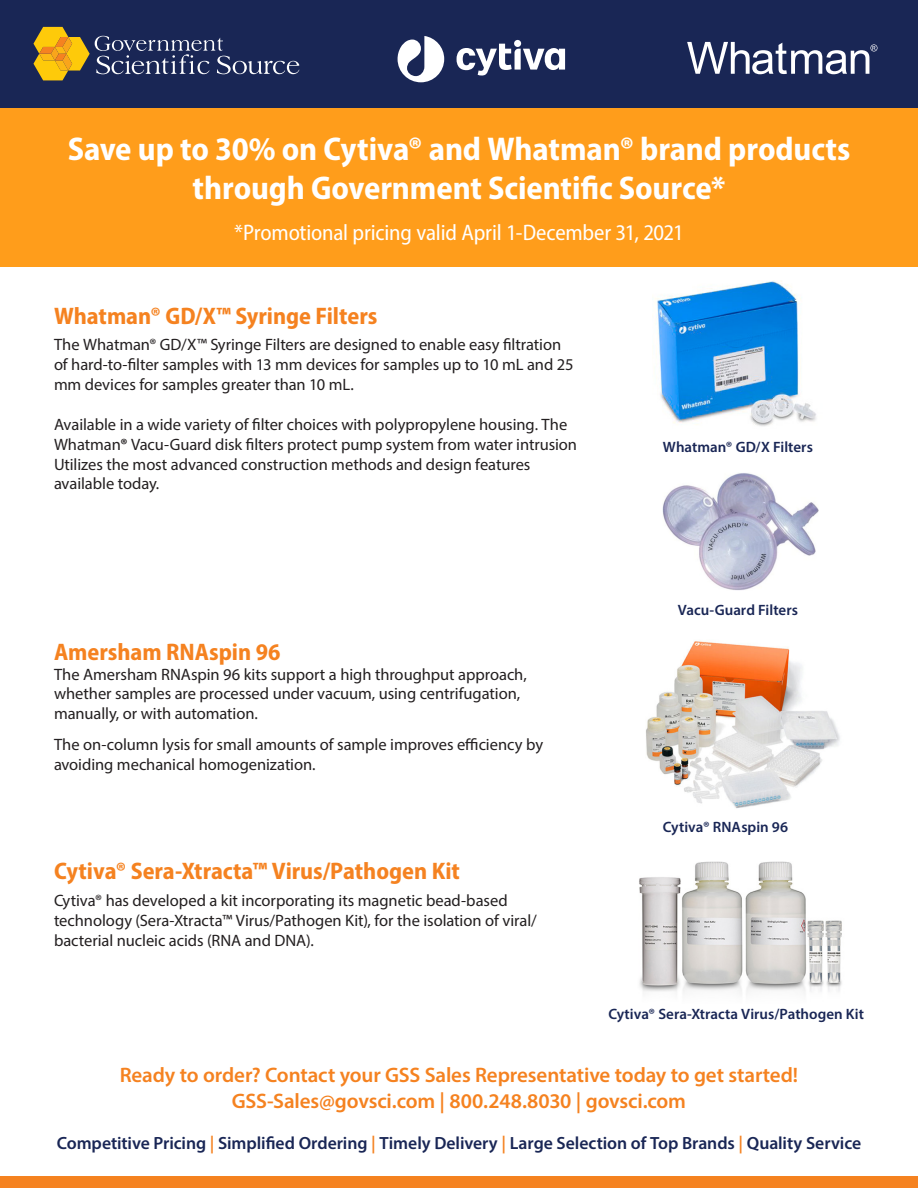
<style>
.page{position:relative;width:918px;height:1188px;background:#fff}
.page>*{position:absolute;margin:0;border:0;box-sizing:border-box;transform-origin:0 0}
.t1{font:700 semi-condensed 33px/39.6px "Myriad Pro";letter-spacing:-.005em;color:#fff;text-align:center}
.Subhead{font:700 semi-condensed 24px "Myriad Pro";color:#f58220}
.t2{font:semi-condensed 22.5px "Myriad Pro";letter-spacing:-.01em;color:#fff}
.Subhead_2{font:600 21px "Myriad Pro";letter-spacing:-.005em;color:#f58220}
.Subhead_2-2{font:600 17.7px "Myriad Pro";letter-spacing:-.005em;color:#192655}
.Last_Paragraph{font:16.5px/19.8px "Myriad Pro";letter-spacing:-.005em;color:#231f20}
.Body_Text{font:16.5px/19.8px "Myriad Pro";letter-spacing:-.005em;color:#231f20}
.Image_Caption{font:600 15px "Myriad Pro";color:#192655}
.s1{font-weight:700;font-stretch:semi-condensed}
.s2{color:#f58220}
</style>
<div class="page">
<div style="left:0;top:0;width:918px;height:108px;background:#192655"></div>
<svg style="left:33px;top:27px;width:266px;height:53px"></svg>
<svg style="left:457px;top:44px;width:108px;height:32px"></svg>
<div style="left:514px;top:40px;width:7px;height:7px;background:#fff;border-radius:50%"></div>
<svg style="left:398px;top:36px;width:46px;height:46px"></svg>
<svg style="left:687px;top:42px;width:191px;height:32px"></svg>
<div style="left:0;top:1177px;width:918px;height:11px;background:#f58220"></div>
<div style="left:0;top:108px;width:918px;height:159px;background:#ff9d1b"></div>
<img style="left:655px;top:281px;width:161px;height:145px">
<img style="left:646px;top:641px;width:194px;height:168px">
<img style="left:639px;top:861px;width:203px;height:131px">
<img style="left:663px;top:473px;width:156px;height:117px">
<p class="t1" style="left:68px;top:128px;width:784px">Save up to 30% on Cytiva® and Whatman® brand products through Government Scientific Source*</p>
<p class="t2" style="left:234px;top:219px;width:451px">*Promotional pricing valid April 1-December 31, 2021</p>
<p class="Subhead" style="left:54px;top:300px;width:325px">Whatman® GD/X™ Syringe Filters</p>
<p class="Body_Text" style="left:54px;top:335px;width:521px">The Whatman® GD/X™ Syringe Filters are designed to enable easy filtration of hard-to-filter samples with 13 mm devices for samples up to 10 mL and 25 mm devices for samples greater than 10 mL.</p>
<p class="Last_Paragraph" style="left:54px;top:414px;width:525px">Available in a wide variety of filter choices with polypropylene housing. The Whatman<span class="s1">®</span> Vacu-Guard disk filters protect pump system from water intrusion Utilizes the most advanced construction methods and design features available today.</p>
<p class="Image_Caption" style="left:663px;top:437px;width:152px">Whatman® GD/X Filters</p>
<p class="Subhead" style="left:54px;top:636px;width:228px">Amersham RNAspin 96</p>
<p class="Body_Text" style="left:54px;top:664px;width:474px">The Amersham RNAspin 96 kits support a high throughput approach, whether samples are processed under vacuum, using centrifugation, manually, or with automation.</p>
<p class="Last_Paragraph" style="left:54px;top:734px;width:491px">The on-column lysis for small amounts of sample improves efficiency by avoiding mechanical homogenization.</p>
<p class="Subhead" style="left:54px;top:856px;width:408px">Cytiva® Sera-Xtracta™ Virus/Pathogen Kit</p>
<p class="Last_Paragraph" style="left:54px;top:890px;width:484px">Cytiva® has developed a kit incorporating its magnetic bead-based technology (Sera-Xtracta™ Virus/Pathogen Kit), for the isolation of viral/ bacterial nucleic acids (RNA and DNA).</p>
<p class="Image_Caption" style="left:678px;top:600px;width:122px">Vacu-Guard Filters</p>
<p class="Image_Caption" style="left:663px;top:817px;width:127px">Cytiva® RNAspin 96</p>
<p class="Image_Caption" style="left:608px;top:1004px;width:257px">Cytiva® Sera-Xtracta Virus/Pathogen Kit</p>
<p class="Subhead_2" style="left:120px;top:1062px;width:680px">Ready to order? Contact your GSS Sales Representative today to get started!</p>
<p class="Subhead_2" style="left:232px;top:1087px;width:456px">GSS-Sales@govsci.com | 800.248.8030 | govsci.com</p>
<p class="Subhead_2-2" style="left:57px;top:1132px;width:806px">Competitive Pricing <span class="s2">|</span> Simplified Ordering <span class="s2">|</span> Timely Delivery <span class="s2">|</span> Large Selection of Top Brands <span class="s2">|</span> Quality Service</p>
</div>
